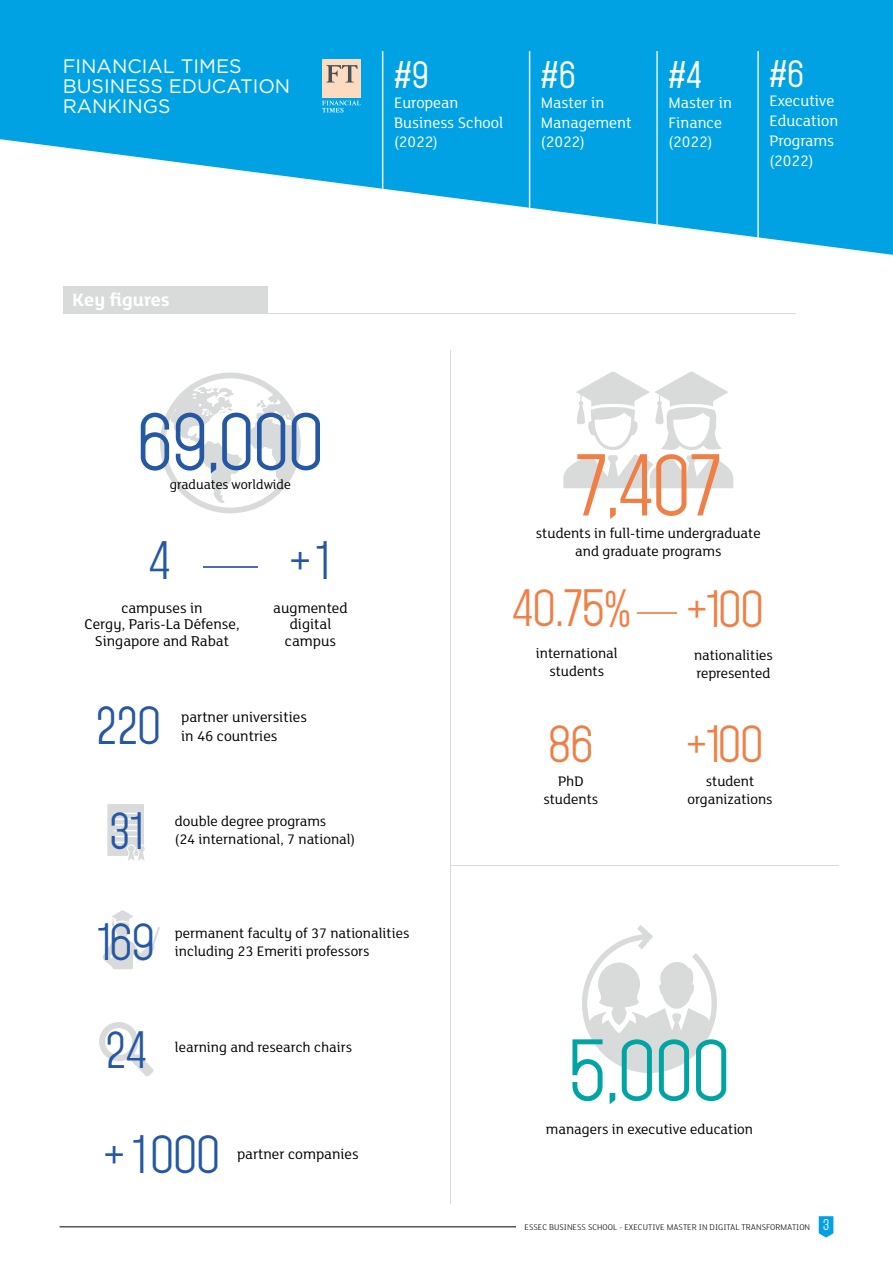
<style>
.page{position:relative;width:893px;height:1263px;background:#fff}
.page>*{position:absolute;margin:0;border:0;box-sizing:border-box;transform-origin:0 0}
.t1{font:75px "Mohave";color:#00a4a5}
.t2{font:75px "Mohave";color:#f07f45}
.t3{font:70.2px "Mohave";color:#2457a4}
.t4{font:46.35px "Mohave";color:#2457a4}
.t5{font:45px "Mohave";color:#f07f45}
.t6{font:45px "Mohave";color:#2457a4}
.t7{font:600 33px "Mohave";color:#fff}
.t8{font:19.5px/19.5px "Gotham";color:#fff}
.t9{font:700 19.5px "FS Lola";color:#fff}
.t10{font:16.5px/19.8px "FS Lola";color:#fff}
.t11{font:15.45px/16.5px "FS Lola";color:#000;text-align:center}
.t12{font:15px/18px "FS Lola";color:#000;text-align:center}
.t13{font:14.1px "FS Lola";color:#000}
.t14{font:300 9px "FS Lola";color:#000}
.s1{font-family:"Mohave";font-weight:400;font-size:13.5px;color:#fff}
</style>
<div class="page">
<svg style="left:819px;top:1216px;width:14px;height:21px"></svg>
<hr style="left:60px;top:1226px;width:637px;height:1px;background:#000">
<div style="left:517px;top:1218px;width:293px;height:17px;background:#fff"></div>
<svg style="left:0;top:0;width:893px;height:255px;fill:#00a2e3"></svg>
<div style="left:64px;top:286px;width:204px;height:28px;background:#d9dada"></div>
<div style="left:322px;top:60px;width:39px;height:38px;background:#fcdbc1"></div>
<svg style="left:326px;top:65px;width:32px;height:17px"></svg>
<svg style="left:322px;top:101px;width:39px;height:11px"></svg>
<hr style="left:64px;top:313px;width:731px;height:1px;background:#d9dada">
<hr style="left:450px;top:350px;width:1px;height:853px;background:#d9dada">
<hr style="left:529px;top:208px;width:1px;height:34px;background:#fff">
<hr style="left:529px;top:51px;width:1px;height:157px;background:#e3f2fd">
<hr style="left:382px;top:189px;width:1px;height:53px;background:#fff">
<hr style="left:382px;top:51px;width:1px;height:138px;background:#e3f2fd">
<svg style="left:656px;top:224px;width:2px;height:18px"></svg>
<hr style="left:656px;top:51px;width:2px;height:173px;background:#e3f2fd">
<hr style="left:757px;top:51px;width:2px;height:186px;background:#e3f2fd">
<hr style="left:451px;top:865px;width:388px;height:1px;background:#d9dada">
<svg style="left:160px;top:373px;width:141px;height:140px"></svg>
<hr style="left:203px;top:566px;width:55px;height:2px;background:#4b6bb3">
<svg style="left:582px;top:925px;width:135px;height:148px"></svg>
<svg style="left:563px;top:371px;width:170px;height:117px"></svg>
<hr style="left:637px;top:613px;width:40px;height:1px;background:#f39460">
<svg style="left:107px;top:804px;width:38px;height:57px"></svg>
<svg style="left:103px;top:910px;width:57px;height:59px"></svg>
<svg style="left:99px;top:1022px;width:55px;height:55px"></svg>
<h3 class="t8" style="left:63px;top:56px;width:229px">FINANCIAL TIMES<br>BUSINESS EDUCATION<br>RANKINGS</h3>
<h3 class="t7" style="left:541px;top:55px;width:36px">#6</h3>
<h3 class="t7" style="left:394px;top:55px;width:36px">#9</h3>
<p class="t10" style="left:394px;top:92px;width:111px">European<br>Business School (2022)</p>
<p class="t10" style="left:541px;top:92px;width:92px">Master in<br>Management (2022)</p>
<h3 class="t7" style="left:668px;top:55px;width:35px">#4</h3>
<p class="t10" style="left:668px;top:92px;width:65px">Master in<br>Finance (2022)</p>
<h3 class="t7" style="left:769px;top:53px;width:36px">#6</h3>
<p class="t10" style="left:769px;top:90px;width:70px">Executive<br>Education<br>Programs (2022)</p>
<h3 class="t9" style="left:72px;top:286px;width:99px">Key figures</h3>
<h2 class="t3" style="left:137px;top:399px;width:187px">69,OOO</h2>
<p class="t13" style="left:170px;top:475px;width:123px">graduates worldwide</p>
<h3 class="t4" style="left:149px;top:532px;width:23px">4</h3>
<p class="t11" style="left:84px;top:599px;width:157px">campuses in<br>Cergy, Paris-La Défense,<br>Singapore and Rabat</p>
<h3 class="t4" style="left:291px;top:532px;width:39px">+1</h3>
<p class="t11" style="left:273px;top:599px;width:76px">augmented digital campus</p>
<h3 class="t4" style="left:96px;top:697px;width:67px">22O</h3>
<p class="t11" style="left:181px;top:707px;width:127px;line-height:18.6px;text-align:left">partner universities in 46 countries</p>
<h3 class="t6" style="left:110px;top:803px;width:34px">31</h3>
<p class="t12" style="left:175px;top:811px;width:153px">double degree programs</p>
<p class="t12" style="left:175px;top:829px;width:182px">(24 international, 7 national)</p>
<h3 class="t6" style="left:97px;top:915px;width:59px">169</h3>
<p class="t12" style="left:175px;top:923px;width:236px">permanent faculty of 37 nationalities</p>
<p class="t12" style="left:175px;top:941px;width:196px">including 23 Emeriti professors</p>
<h3 class="t6" style="left:105px;top:1022px;width:42px">24</h3>
<p class="t12" style="left:175px;top:1037px;width:179px">learning and research chairs</p>
<h3 class="t4" style="left:105px;top:1126px;width:116px">+ 1 OOO</h3>
<p class="t11" style="left:237px;top:1145px;width:123px">partner companies</p>
<h1 class="t2" style="left:576px;top:440px;width:147px">7,4O7</h1>
<p class="t12" style="left:536px;top:523px;width:226px">students in full-time undergraduate and graduate programs</p>
<h3 class="t5" style="left:513px;top:580px;width:120px">4O.75%</h3>
<h3 class="t5" style="left:688px;top:581px;width:77px">+1OO</h3>
<p class="t12" style="left:536px;top:644px;width:83px">international students</p>
<p class="t12" style="left:694px;top:645px;width:80px;text-align:left">nationalities represented</p>
<h3 class="t5" style="left:548px;top:716px;width:46px">86</h3>
<p class="t12" style="left:543px;top:771px;width:56px">PhD students</p>
<h3 class="t5" style="left:688px;top:716px;width:77px">+1OO</h3>
<p class="t12" style="left:687px;top:771px;width:87px">student organizations</p>
<h1 class="t1" style="left:569px;top:1025px;width:162px">5,OOO</h1>
<p class="t12" style="left:546px;top:1119px;width:209px">managers in executive education</p>
<p class="t14" style="left:525px;top:1221px;width:306px">ESSEC BUSINESS SCHOOL - EXECUTIVE MASTER IN DIGITAL TRANSFORMATION <span class="s1">3</span></p>
</div>
